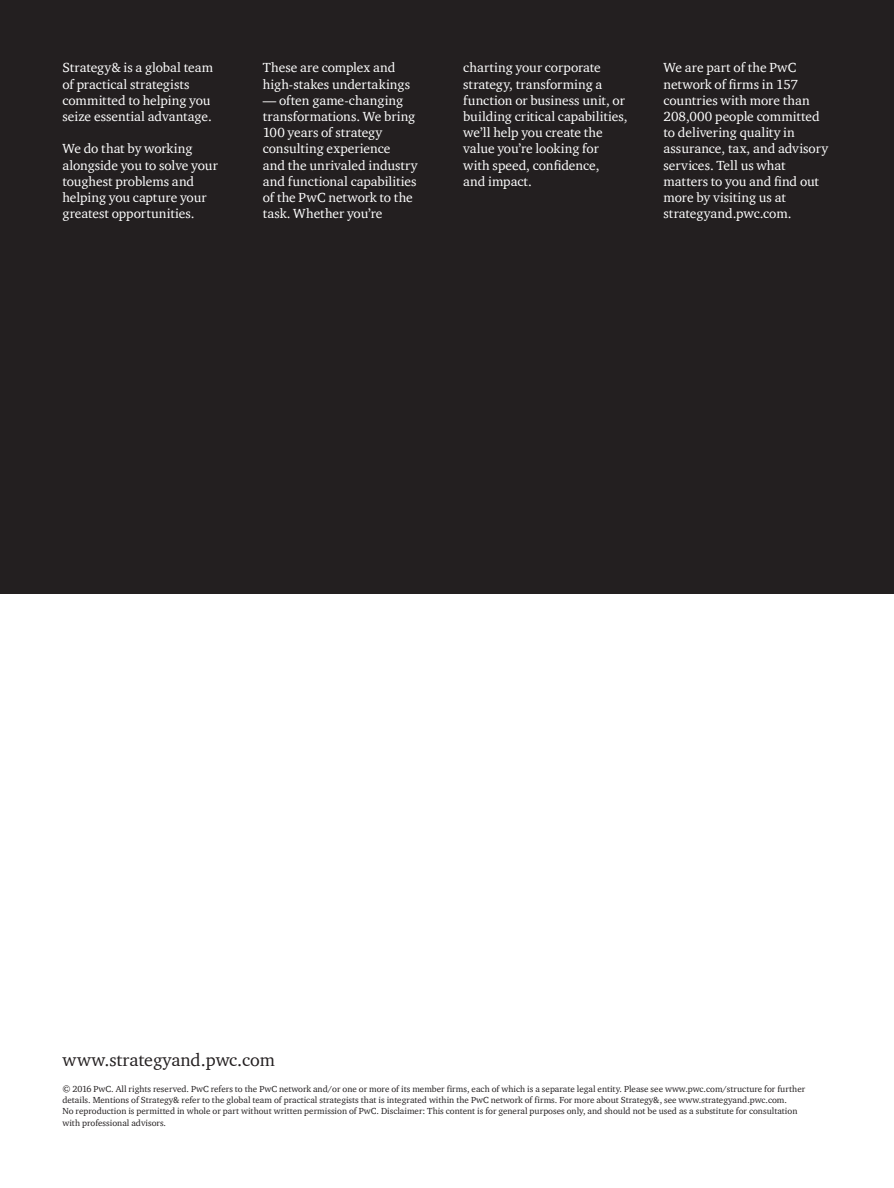
<style>
.page{position:relative;width:894px;height:1188px;background:#fff}
.page>*{position:absolute;margin:0;border:0;box-sizing:border-box;transform-origin:0 0}
.t1{font:18px "ITC Charter Com";color:#231f20}
.t2{font:13.5px/16.2px "ITC Charter Com";color:#fff}
.t3{font:9px/11.2px "ITC Charter Com";color:#231f20}
</style>
<div class="page">
<div style="left:0;top:0;width:893px;height:594px;background:#231f20"></div>
<p class="t2" style="left:62px;top:60px;width:152px">Strategy&amp; is a global team of practical strategists committed to helping you seize essential advantage.</p>
<p class="t2" style="left:62px;top:141px;width:157px">We do that by working alongside you to solve your toughest problems and helping you capture your greatest opportunities.</p>
<p class="t2" style="left:263px;top:60px;width:149px">These are complex and high-stakes undertakings</p>
<p class="t2" style="left:263px;top:92px;width:156px">— often game-changing transformations. We bring<br>100 years of strategy consulting experience<br>and the unrivaled industry and functional capabilities of the PwC network to the task. Whether you’re</p>
<p class="t2" style="left:463px;top:60px;width:166px">charting your corporate strategy, transforming a function or business unit, or building critical capabilities, we’ll help you create the value you’re looking for with speed, confidence,<br>and impact.</p>
<p class="t2" style="left:663px;top:60px;width:166px">We are part of the PwC network of firms in 157 countries with more than<br>208,000 people committed to delivering quality in assurance, tax, and advisory services. Tell us what matters to you and find out more by visiting us at strategyand.pwc.com.</p>
<h1 class="t1" style="left:62px;top:1049px;width:214px">www.strategyand.pwc.com</h1>
<p class="t3" style="left:62px;top:1083px;width:744px">© 2016 PwC. All rights reserved. PwC refers to the PwC network and/or one or more of its member firms, each of which is a separate legal entity. Please see www.pwc.com/structure for further details. Mentions of Strategy&amp; refer to the global team of practical strategists that is integrated within the PwC network of firms. For more about Strategy&amp;, see www.strategyand.pwc.com.<br>No reproduction is permitted in whole or part without written permission of PwC. Disclaimer: This content is for general purposes only, and should not be used as a substitute for consultation with professional advisors.</p>
</div>
